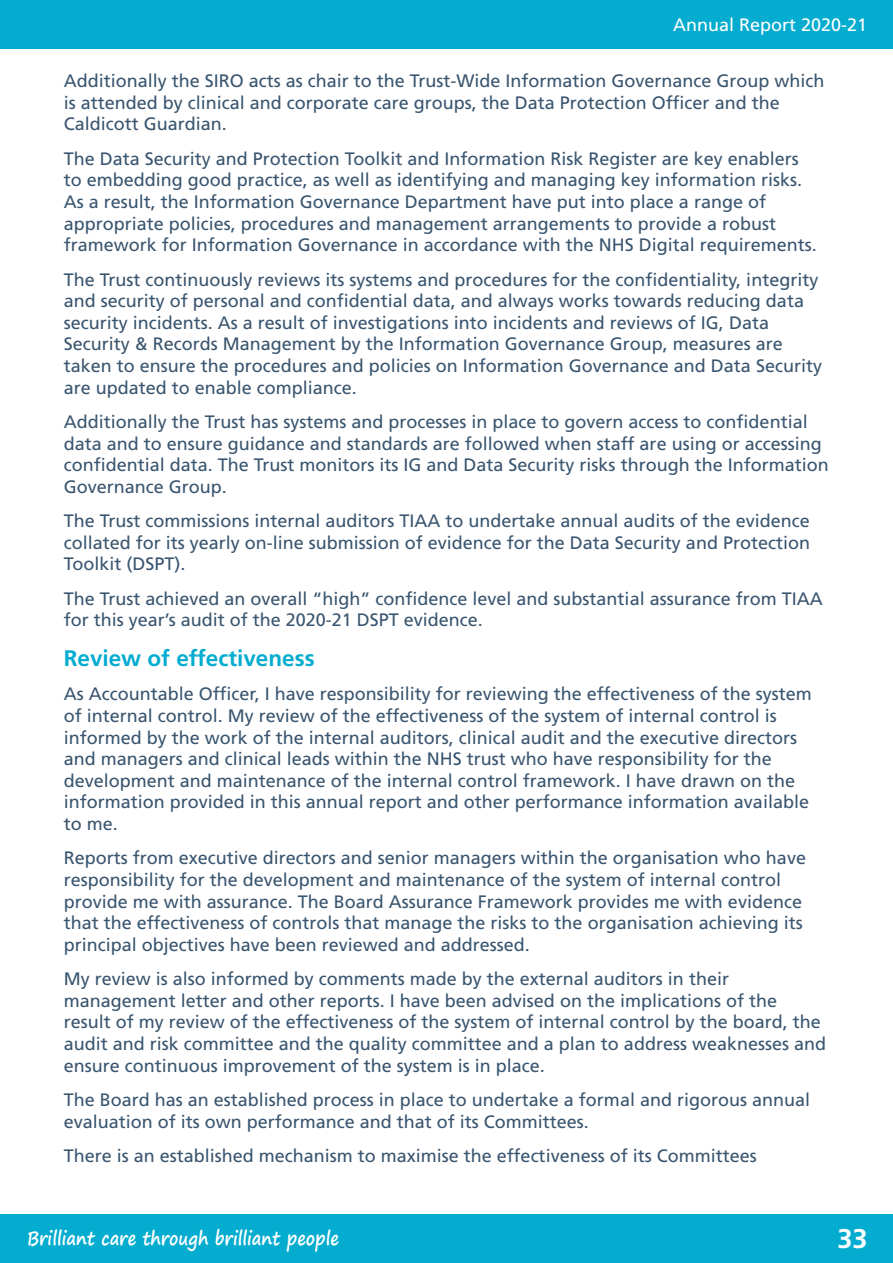
<style>
.page{position:relative;width:893px;height:1263px;background:#fff}
.page>*{position:absolute;margin:0;border:0;box-sizing:border-box;transform-origin:0 0}
.t1{font:700 27px "Frutiger LT Std";color:#fff}
.t2{font:700 22.5px "Frutiger LT Std";color:#04accf}
.t3{font:700 18.9px "Segoe Print";color:#fff;scale:.87 1}
.t4{font:18px/21.6px "Frutiger LT Std";color:#3a556f}
.t5{font:18px "Frutiger LT Std";color:#fff}
</style>
<div class="page">
<div style="left:0;top:0;width:893px;height:49px;background:#04accf"></div>
<div style="left:0;top:1214px;width:893px;height:49px;background:#04accf"></div>
<p class="t5" style="left:673px;top:15px;width:196px">Annual Report 2020-21</p>
<p class="t4" style="left:64px;top:70px;width:762px">Additionally the SIRO acts as chair to the Trust-Wide Information Governance Group which is attended by clinical and corporate care groups, the Data Protection Officer and the<br>Caldicott Guardian.</p>
<p class="t4" style="left:64px;top:148px;width:755px">The Data Security and Protection Toolkit and Information Risk Register are key enablers to embedding good practice, as well as identifying and managing key information risks.<br>As a result, the Information Governance Department have put into place a range of appropriate policies, procedures and management arrangements to provide a robust framework for Information Governance in accordance with the NHS Digital requirements.</p>
<p class="t4" style="left:64px;top:269px;width:760px">The Trust continuously reviews its systems and procedures for the confidentiality, integrity and security of personal and confidential data, and always works towards reducing data security incidents. As a result of investigations into incidents and reviews of IG, Data Security &amp; Records Management by the Information Governance Group, measures are taken to ensure the procedures and policies on Information Governance and Data Security are updated to enable compliance.</p>
<p class="t4" style="left:64px;top:411px;width:766px">Additionally the Trust has systems and processes in place to govern access to confidential data and to ensure guidance and standards are followed when staff are using or accessing confidential data. The Trust monitors its IG and Data Security risks through the Information Governance Group.</p>
<p class="t4" style="left:64px;top:510px;width:748px;text-align:justify">The Trust commissions internal auditors TIAA to undertake annual audits of the evidence collated for its yearly on-line submission of evidence for the Data Security and Protection Toolkit (DSPT).</p>
<p class="t4" style="left:64px;top:588px;width:760px">The Trust achieved an overall “high” confidence level and substantial assurance from TIAA for this year’s audit of the 2020-21 DSPT evidence.</p>
<p class="t2" style="left:64px;top:645px;width:252px">Review of effectiveness</p>
<p class="t4" style="left:64px;top:683px;width:749px">As Accountable Officer, I have responsibility for reviewing the effectiveness of the system of internal control. My review of the effectiveness of the system of internal control is informed by the work of the internal auditors, clinical audit and the executive directors and managers and clinical leads within the NHS trust who have responsibility for the development and maintenance of the internal control framework. I have drawn on the information provided in this annual report and other performance information available to me.</p>
<p class="t4" style="left:64px;top:847px;width:744px">Reports from executive directors and senior managers within the organisation who have responsibility for the development and maintenance of the system of internal control provide me with assurance. The Board Assurance Framework provides me with evidence that the effectiveness of controls that manage the risks to the organisation achieving its principal objectives have been reviewed and addressed.</p>
<p class="t4" style="left:64px;top:968px;width:764px">My review is also informed by comments made by the external auditors in their management letter and other reports. I have been advised on the implications of the result of my review of the effectiveness of the system of internal control by the board, the audit and risk committee and the quality committee and a plan to address weaknesses and ensure continuous improvement of the system is in place.</p>
<p class="t4" style="left:64px;top:1089px;width:748px">The Board has an established process in place to undertake a formal and rigorous annual evaluation of its own performance and that of its Committees.</p>
<p class="t4" style="left:64px;top:1145px;width:694px">There is an established mechanism to maximise the effectiveness of its Committees</p>
<p class="t3" style="left:27px;top:1221px;width:360px">Brilliant care through brilliant people</p>
<h1 class="t1" style="left:838px;top:1222px;width:32px">33</h1>
</div>
